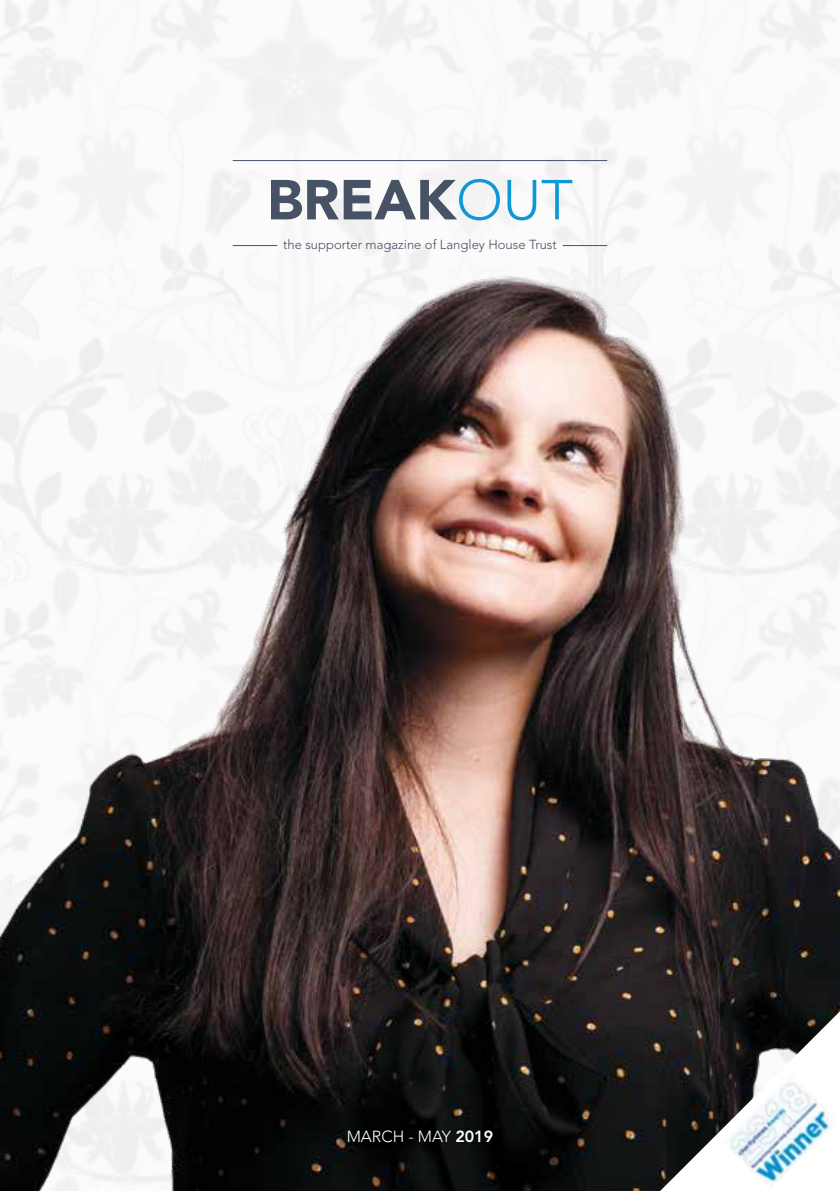
<style>
.page{position:relative;width:840px;height:1191px;background:#fff}
.page>*{position:absolute;margin:0;border:0;box-sizing:border-box;transform-origin:0 0}
.t1{font:900 55.8px "Avenir LT Std";color:#475364}
.t2{font:300 16px "Avenir LT Std";color:#fff}
.t3{font:300 13px "Avenir LT Std";color:#475364}
.s1{font-weight:300;color:#0d99d6}
.s2{font-weight:800}
</style>
<div class="page">
<img style="left:0;top:268px;width:839px;height:923px">
<div style="left:342px;top:1124px;width:156px;height:23px;background:#000;opacity:.3"></div>
<hr style="left:233px;top:160px;width:374px;height:1px;background:#475364">
<hr style="left:233px;top:245px;width:44px;height:1px;background:#475364">
<hr style="left:562px;top:245px;width:45px;height:1px;background:#475364">
<svg style="left:659px;top:1011px;width:180px;height:180px"></svg>
<img style="left:722px;top:1073px;width:116px;height:116px">
<h1 class="t1" style="left:267px;top:166px;width:307px">BREAK<span class="s1">OUT</span></h1>
<p class="t3" style="left:283px;top:237px;width:275px">the supporter magazine of Langley House Trust</p>
<p class="t2" style="left:346px;top:1127px;width:148px">MARCH - MAY <span class="s2">2019</span></p>
</div>
